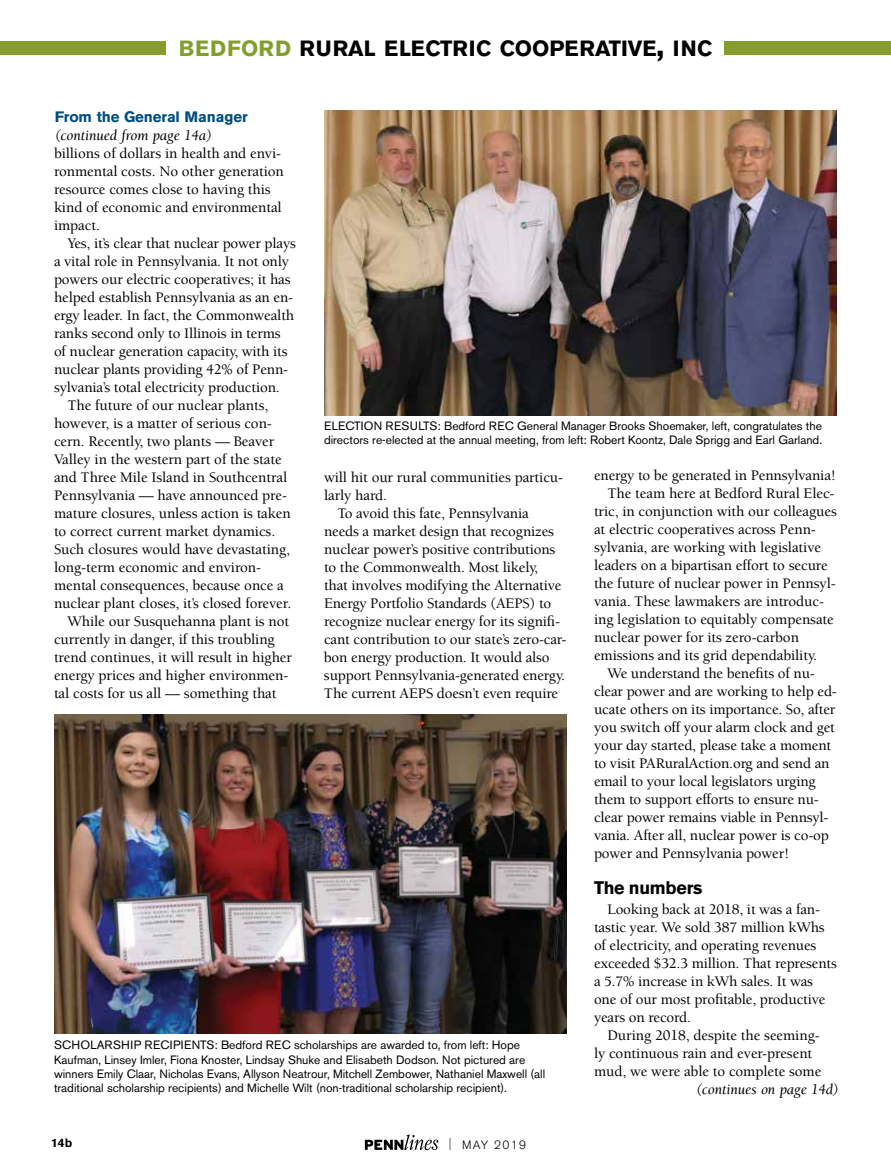
<style>
.page{position:relative;width:891px;height:1175px;background:#fff}
.page>*{position:absolute;margin:0;border:0;box-sizing:border-box;transform-origin:0 0}
.t1{font:700 21.9px "Akzidenz Grotesk BE";color:#000}
.t2{font:700 18px "Akzidenz Grotesk BE";letter-spacing:-.015em;color:#000}
.t3{font:500 15px/18px "Berkeley Std";letter-spacing:-.01em;color:#000}
.t4{font:italic 15px "Berkeley Std";letter-spacing:-.01em;color:#000}
.t5{font:700 15px "Akzidenz Grotesk BE";letter-spacing:-.01em;color:#014e7e}
.t6{font:12px/14.4px "Akzidenz Grotesk BE";color:#000}
.t7{font:300 12px "Akzidenz Grotesk BE";letter-spacing:.11em;color:#000}
.t8{font:700 12px "Akzidenz Grotesk BE";color:#000}
.s1{color:#879c2f}
.s2{font-size:31.2px}
.s3{font-stretch:condensed}
</style>
<div class="page">
<svg style="left:365px;top:1134px;width:73px;height:16px"></svg>
<div style="left:725px;top:41px;width:166px;height:13px;background:#879c2f"></div>
<div style="left:0;top:41px;width:166px;height:13px;background:#879c2f"></div>
<img style="left:324px;top:110px;width:513px;height:305px">
<img style="left:54px;top:714px;width:513px;height:319px">
<h1 class="t1" style="left:179px;top:35px;width:535px"><span class="s1">BEDFORD</span> RURAL ELECTRIC COOPERATIVE<span class="s2">,</span> INC</h1>
<p class="t5" style="left:55px;top:108px;width:194px">From the General Manager</p>
<p class="t4" style="left:55px;top:127px;width:158px">(continued from page 14a)</p>
<p class="t3" style="left:54px;top:145px;width:231px">billions of dollars in health and envi&shy;ronmental costs. No other generation resource comes close to having this kind of economic and environmental impact.</p>
<p class="t3" style="left:68px;top:235px;width:230px">Yes, it’s clear that nuclear power plays</p>
<p class="t3" style="left:54px;top:253px;width:237px">a vital role in Pennsylvania. It not only</p>
<p class="t3" style="left:54px;top:271px;width:238px">powers our electric cooperatives; it has</p>
<p class="t3" style="left:54px;top:289px;width:241px">helped establish Pennsylvania as an en-</p>
<p class="t3" style="left:54px;top:307px;width:242px">ergy leader. In fact, the Commonwealth</p>
<p class="t3" style="left:54px;top:325px;width:228px">ranks second only to Illinois in terms</p>
<p class="t3" style="left:54px;top:343px;width:235px">of nuclear generation capacity, with its</p>
<p class="t3" style="left:54px;top:361px;width:236px">nuclear plants providing 42% of Penn-</p>
<p class="t3" style="left:54px;top:379px;width:227px">sylvania’s total electricity production.</p>
<p class="t3" style="left:68px;top:397px;width:202px">The future of our nuclear plants,</p>
<p class="t3" style="left:54px;top:415px;width:219px">however, is a matter of serious con-</p>
<p class="t3" style="left:54px;top:433px;width:222px">cern. Recently, two plants — Beaver</p>
<p class="t3" style="left:54px;top:451px;width:229px">Valley in the western part of the state</p>
<p class="t3" style="left:54px;top:469px;width:235px">and Three Mile Island in Southcentral</p>
<p class="t3" style="left:54px;top:487px;width:235px">Pennsylvania — have announced pre-</p>
<p class="t3" style="left:54px;top:505px;width:238px">mature closures, unless action is taken</p>
<p class="t3" style="left:54px;top:523px;width:223px">to correct current market dynamics.</p>
<p class="t3" style="left:54px;top:541px;width:238px">Such closures would have devastating,</p>
<p class="t3" style="left:54px;top:559px;width:209px">long-term economic and environ-</p>
<p class="t3" style="left:54px;top:577px;width:231px">mental consequences, because once a</p>
<p class="t3" style="left:54px;top:595px;width:239px">nuclear plant closes, it’s closed forever.</p>
<p class="t3" style="left:68px;top:613px;width:223px">While our Susquehanna plant is not</p>
<p class="t3" style="left:54px;top:631px;width:222px">currently in danger, if this troubling</p>
<p class="t3" style="left:54px;top:649px;width:240px">trend continues, it will result in higher</p>
<p class="t3" style="left:54px;top:667px;width:236px">energy prices and higher environmen-</p>
<p class="t3" style="left:54px;top:685px;width:224px">tal costs for us all — something that</p>
<p class="t6" style="left:324px;top:418px;width:500px">ELECTION RESULTS: Bedford REC General Manager Brooks Shoemaker, left, congratulates the directors re-elected at the annual meeting, from left: Robert Koontz, Dale Sprigg and Earl Garland.</p>
<p class="t3" style="left:594px;top:467px;width:244px">energy to be generated in Pennsylvania!</p>
<p class="t3" style="left:608px;top:485px;width:229px">The team here at Bedford Rural Elec-</p>
<p class="t3" style="left:594px;top:503px;width:244px">tric, in conjunction with our colleagues</p>
<p class="t3" style="left:594px;top:521px;width:223px">at electric cooperatives across Penn-</p>
<p class="t3" style="left:594px;top:539px;width:229px">sylvania, are working with legislative</p>
<p class="t3" style="left:594px;top:557px;width:235px">leaders on a bipartisan effort to secure</p>
<p class="t3" style="left:594px;top:575px;width:243px">the future of nuclear power in Pennsyl-</p>
<p class="t3" style="left:594px;top:593px;width:232px">vania. These lawmakers are introduc-</p>
<p class="t3" style="left:594px;top:611px;width:241px">ing legislation to equitably compensate</p>
<p class="t3" style="left:594px;top:629px;width:207px">nuclear power for its zero-carbon</p>
<p class="t3" style="left:594px;top:647px;width:225px">emissions and its grid dependability.</p>
<p class="t3" style="left:608px;top:665px;width:209px">We understand the benefits of nu-</p>
<p class="t3" style="left:594px;top:683px;width:244px">clear power and are working to help ed-</p>
<p class="t3" style="left:594px;top:701px;width:243px">ucate others on its importance. So, after</p>
<p class="t3" style="left:594px;top:719px;width:243px">you switch off your alarm clock and get</p>
<p class="t3" style="left:594px;top:737px;width:239px">your day started, please take a moment</p>
<p class="t3" style="left:594px;top:755px;width:237px">to visit PARuralAction.org and send an</p>
<p class="t3" style="left:594px;top:773px;width:223px">email to your local legislators urging</p>
<p class="t3" style="left:594px;top:791px;width:226px">them to support efforts to ensure nu-</p>
<p class="t3" style="left:594px;top:809px;width:236px">clear power remains viable in Pennsyl-</p>
<p class="t3" style="left:594px;top:827px;width:236px">vania. After all, nuclear power is co-op</p>
<p class="t3" style="left:594px;top:845px;width:197px">power and Pennsylvania power!</p>
<p class="t2" style="left:594px;top:877px;width:110px">The numbers</p>
<p class="t3" style="left:594px;top:900px;width:245px;text-indent:14px">Looking back at 2018, it was a fan&shy;tastic year. We sold 387 million kWhs of electricity, and operating revenues exceeded $32.3 million. That represents a 5.7% increase in kWh sales. It was one of our most profitable, productive years on record.</p>
<p class="t3" style="left:594px;top:1026px;width:229px;text-indent:14px">During 2018, despite the seeming&shy;ly continuous rain and ever-present mud, we were able to complete some</p>
<p class="t4" style="left:696px;top:1081px;width:144px">(continues on page 14d)</p>
<p class="t3" style="left:324px;top:468px;width:241px">will hit our rural communities particu-</p>
<p class="t3" style="left:324px;top:486px;width:65px">larly hard.</p>
<p class="t3" style="left:338px;top:504px;width:193px">To avoid this fate, Pennsylvania</p>
<p class="t3" style="left:324px;top:522px;width:232px">needs a market design that recognizes</p>
<p class="t3" style="left:324px;top:540px;width:233px">nuclear power’s positive contributions</p>
<p class="t3" style="left:324px;top:558px;width:216px">to the Commonwealth. Most likely,</p>
<p class="t3" style="left:324px;top:576px;width:239px">that involves modifying the Alternative</p>
<p class="t3" style="left:324px;top:594px;width:229px">Energy Portfolio Standards (AEPS) to</p>
<p class="t3" style="left:324px;top:612px;width:238px">recognize nuclear energy for its signifi-</p>
<p class="t3" style="left:324px;top:630px;width:244px">cant contribution to our state’s zero-car-</p>
<p class="t3" style="left:324px;top:648px;width:227px">bon energy production. It would also</p>
<p class="t3" style="left:324px;top:666px;width:242px">support Pennsylvania-generated energy.</p>
<p class="t3" style="left:324px;top:684px;width:236px">The current AEPS doesn’t even require</p>
<p class="t6" style="left:54px;top:1037px;width:493px">SCHOLARSHIP RECIPIENTS: Bedford REC scholarships are awarded to, from left: Hope Kaufman, Linsey Imler, Fiona Knoster, Lindsay Shuke and Elisabeth Dodson. Not pictured are winners Emily Claar, Nicholas Evans, Allyson Neatrour, Mitchell Zembower, Nathaniel Maxwell (all traditional scholarship recipients) and Michelle Wilt (non-traditional scholarship recipient).</p>
<p class="t8" style="left:51px;top:1136px;width:22px">14b</p>
<p class="t7" style="left:449px;top:1137px;width:79px"><span class="s3">|</span> MAY 2019</p>
</div>
